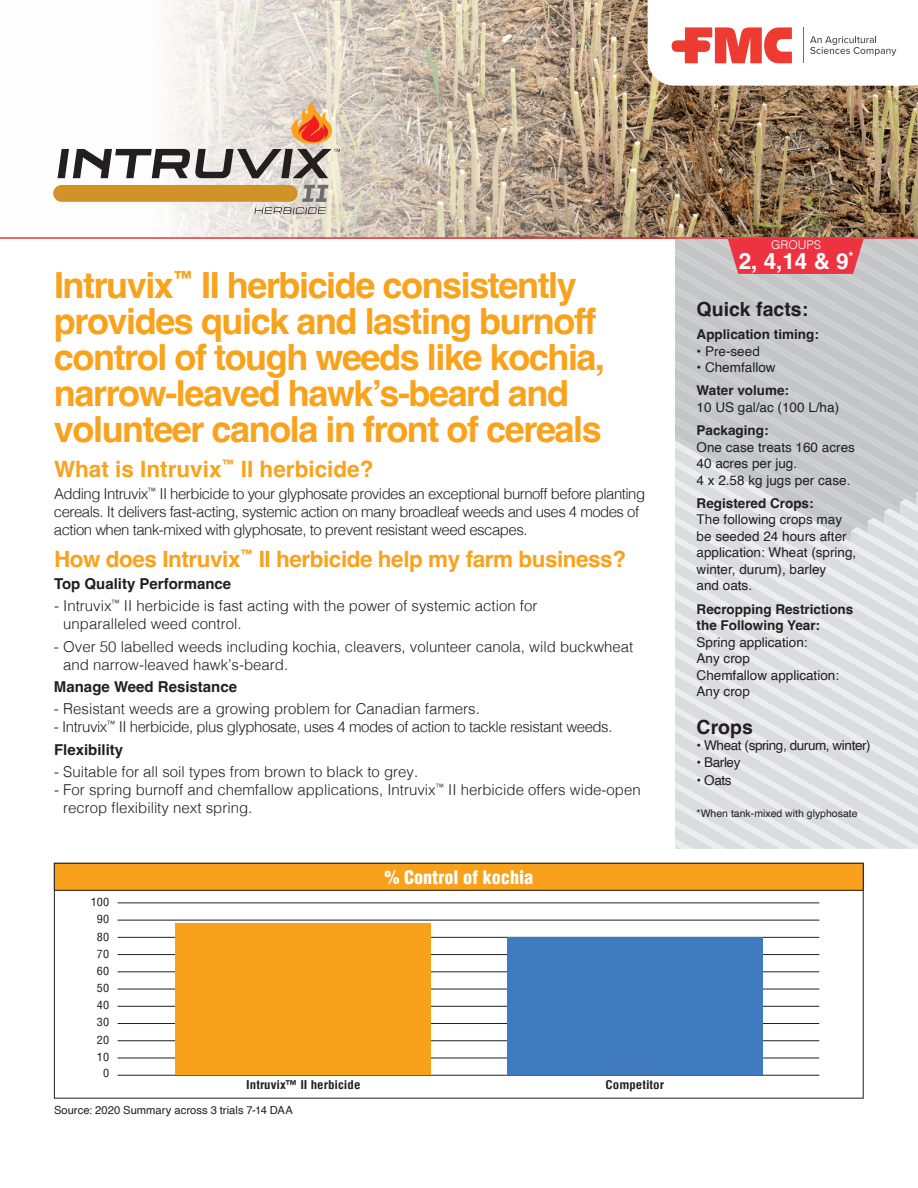
<style>
.page{position:relative;width:918px;height:1188px;background:#fff}
.page>*{position:absolute;margin:0;border:0;box-sizing:border-box;transform-origin:0 0}
.t1{font:700 36px/36px "Helvetica";letter-spacing:-.04em;color:#f9a21c}
.t2{font:700 22.5px "Helvetica";letter-spacing:-.02em;color:#f9a21c}
.t3{font:700 22.5px "Helvetica";color:#f9a21c}
.t4{font:700 22.5px "Helvetica";color:#fff}
.t5{font:700 19.5px "Helvetica";color:#231f20}
.t6{font:900 condensed 18.15px "Helvetica";color:#fff}
.t7{font:300 15px/18px "Helvetica";color:#231f20}
.t8{font:300 15px/18px "Helvetica";letter-spacing:-.035em;color:#231f20}
.t9{font:300 15px/22.4px "Helvetica";letter-spacing:-.03em;color:#231f20}
.t10{font:700 15px "Helvetica";color:#231f20}
.t11{font:13.5px/16.5px "Helvetica";color:#231f20}
.t12{font:700 13.5px/16.5px "Helvetica";color:#231f20}
.t13{font:13.5px "Helvetica";letter-spacing:-.03em;color:#231f20}
.t14{font:300 12px "Helvetica";color:#fff}
.t15{font:700 condensed 11.85px "Helvetica";color:#231f20;scale:1.1 1}
.t16{font:11.25px "Helvetica";letter-spacing:.005em;color:#231f20}
.t17{font:500 condensed 11.1px "Helvetica";color:#231f20;scale:1.1 1}
.t18{font:10.5px "Helvetica";color:#231f20}
.s1{font-weight:700}
</style>
<div class="page">
<img style="left:53px;top:0;width:865px;height:237px">
<svg style="left:675px;top:239px;width:243px;height:202px;background:#c7c8ca"></svg>
<svg style="left:675px;top:441px;width:243px;height:408px;background:#dedee0"></svg>
<hr style="left:0;top:237px;width:918px;height:2px;background:#ee3340">
<svg style="left:648px;top:0;width:270px;height:86px"></svg>
<svg style="left:728px;top:238px;width:136px;height:36px;background:#ea3e4a"></svg>
<div style="left:53px;top:185px;width:245px;height:17px;background:#d19328;border-radius:8px"></div>
<svg style="left:255px;top:185px;width:74px;height:29px"></svg>
<svg style="left:58px;top:101px;width:282px;height:77px"></svg>
<div style="left:54px;top:863px;width:809px;height:27px;background:#f8a11c"></div>
<div style="left:54px;top:863px;width:810px;height:28px;border:1px solid #231f20"></div>
<hr style="left:118px;top:1075px;width:701px;height:1px;background:#231f20">
<hr style="left:118px;top:1058px;width:701px;height:1px;background:#231f20">
<hr style="left:118px;top:1040px;width:701px;height:1px;background:#231f20">
<hr style="left:118px;top:1023px;width:701px;height:1px;background:#231f20">
<hr style="left:118px;top:1006px;width:701px;height:1px;background:#231f20">
<hr style="left:118px;top:989px;width:701px;height:1px;background:#231f20">
<hr style="left:118px;top:971px;width:701px;height:1px;background:#231f20">
<hr style="left:118px;top:954px;width:701px;height:1px;background:#231f20">
<hr style="left:118px;top:937px;width:701px;height:1px;background:#231f20">
<hr style="left:118px;top:920px;width:701px;height:1px;background:#231f20">
<hr style="left:118px;top:903px;width:701px;height:1px;background:#231f20">
<div style="left:176px;top:923px;width:255px;height:152px;background:#f8a11c"></div>
<div style="left:507px;top:937px;width:255px;height:138px;background:#417bbf"></div>
<h1 class="t1" style="left:54px;top:271px;width:553px">Intruvix<sup>™</sup> II herbicide consistently provides quick and lasting burnoff control of tough weeds like kochia, narrow-leaved hawk’s-beard and volunteer canola in front of cereals</h1>
<h2 class="t3" style="left:54px;top:455px;width:321px">What is Intruvix<sup>™</sup> II herbicide?</h2>
<p class="t8" style="left:54px;top:484px;width:593px">Adding Intruvix<sup>™</sup> II herbicide to your glyphosate provides an exceptional burnoff before planting cereals. It delivers fast-acting, systemic action on many broadleaf weeds and uses 4 modes of action when tank-mixed with glyphosate, to prevent resistant weed escapes.</p>
<h2 class="t2" style="left:54px;top:545px;width:574px">How does Intruvix<sup>™</sup> II herbicide help my farm business?</h2>
<p class="t10" style="left:54px;top:574px;width:179px">Top Quality Performance</p>
<p class="t7" style="left:63px;top:596px;width:476px;text-indent:-9px">- Intruvix<sup>™</sup> II herbicide is fast acting with the power of systemic action for unparalleled weed control.</p>
<p class="t7" style="left:63px;top:636px;width:572px;text-indent:-9px">- Over 50 labelled weeds including kochia, cleavers, volunteer canola, wild buckwheat and narrow-leaved hawk’s-beard.</p>
<p class="t10" style="left:54px;top:677px;width:185px">Manage Weed Resistance</p>
<p class="t7" style="left:54px;top:699px;width:427px">- Resistant weeds are a growing problem for Canadian farmers.</p>
<p class="t9" style="left:54px;top:715px;width:560px">- Intruvix<sup>™</sup> II herbicide, plus glyphosate, uses 4 modes of action to tackle resistant weeds.<br><span class="s1">Flexibility</span></p>
<p class="t7" style="left:54px;top:761px;width:366px">- Suitable for all soil types from brown to black to grey.</p>
<p class="t7" style="left:63px;top:779px;width:579px;text-indent:-9px">- For spring burnoff and chemfallow applications, Intruvix<sup>™</sup> II herbicide offers wide-open recrop flexibility next spring.</p>
<p class="t17" style="left:91px;top:896px;width:18px">100</p>
<p class="t17" style="left:97px;top:914px;width:13px">90</p>
<p class="t17" style="left:97px;top:932px;width:13px">80</p>
<p class="t17" style="left:97px;top:949px;width:13px">70</p>
<p class="t17" style="left:97px;top:966px;width:13px">60</p>
<p class="t17" style="left:97px;top:983px;width:13px">50</p>
<p class="t17" style="left:97px;top:1000px;width:13px">40</p>
<p class="t17" style="left:97px;top:1017px;width:13px">30</p>
<p class="t17" style="left:97px;top:1034px;width:13px">20</p>
<p class="t17" style="left:97px;top:1052px;width:13px">10</p>
<p class="t17" style="left:103px;top:1068px;width:7px">0</p>
<p class="t6" style="left:384px;top:868px;width:150px">% Control of kochia</p>
<p class="t15" style="left:246px;top:1079px;width:105px">Intruvix™ II herbicide</p>
<p class="t15" style="left:606px;top:1079px;width:55px">Competitor</p>
<p class="t16" style="left:54px;top:1101px;width:240px">Source: 2020 Summary across 3 trials 7-14 DAA</p>
<p class="t14" style="left:771px;top:234px;width:52px">GROUPS</p>
<h2 class="t4" style="left:739px;top:247px;width:117px">2, 4,14 &amp; 9<sup>*</sup></h2>
<h3 class="t5" style="left:697px;top:297px;width:113px">Quick facts:</h3>
<p class="t12" style="left:697px;top:328px;width:124px">Application timing:</p>
<p class="t11" style="left:697px;top:343px;width:65px">• Pre-seed</p>
<p class="t11" style="left:697px;top:360px;width:80px">• Chemfallow</p>
<p class="t12" style="left:697px;top:384px;width:94px">Water volume:</p>
<p class="t11" style="left:697px;top:399px;width:144px">10 US gal/ac (100 L/ha)</p>
<p class="t12" style="left:697px;top:424px;width:74px">Packaging:</p>
<p class="t11" style="left:697px;top:439px;width:160px">One case treats 160 acres<br>40 acres per jug.<br>4 x 2.58 kg jugs per case.</p>
<p class="t12" style="left:697px;top:496px;width:119px">Registered Crops:</p>
<p class="t11" style="left:697px;top:512px;width:161px">The following crops may be seeded 24 hours after application: Wheat (spring, winter, durum), barley<br>and oats.</p>
<p class="t12" style="left:697px;top:602px;width:158px">Recropping Restrictions the Following Year:</p>
<p class="t11" style="left:697px;top:634px;width:144px">Spring application:<br>Any crop<br>Chemfallow application:<br>Any crop</p>
<h3 class="t5" style="left:697px;top:715px;width:58px">Crops</h3>
<p class="t13" style="left:697px;top:735px;width:176px">• Wheat (spring, durum, winter)</p>
<p class="t11" style="left:697px;top:754px;width:45px">• Barley</p>
<p class="t11" style="left:697px;top:773px;width:36px">• Oats</p>
<p class="t18" style="left:697px;top:806px;width:163px">*When tank-mixed with glyphosate</p>
</div>
